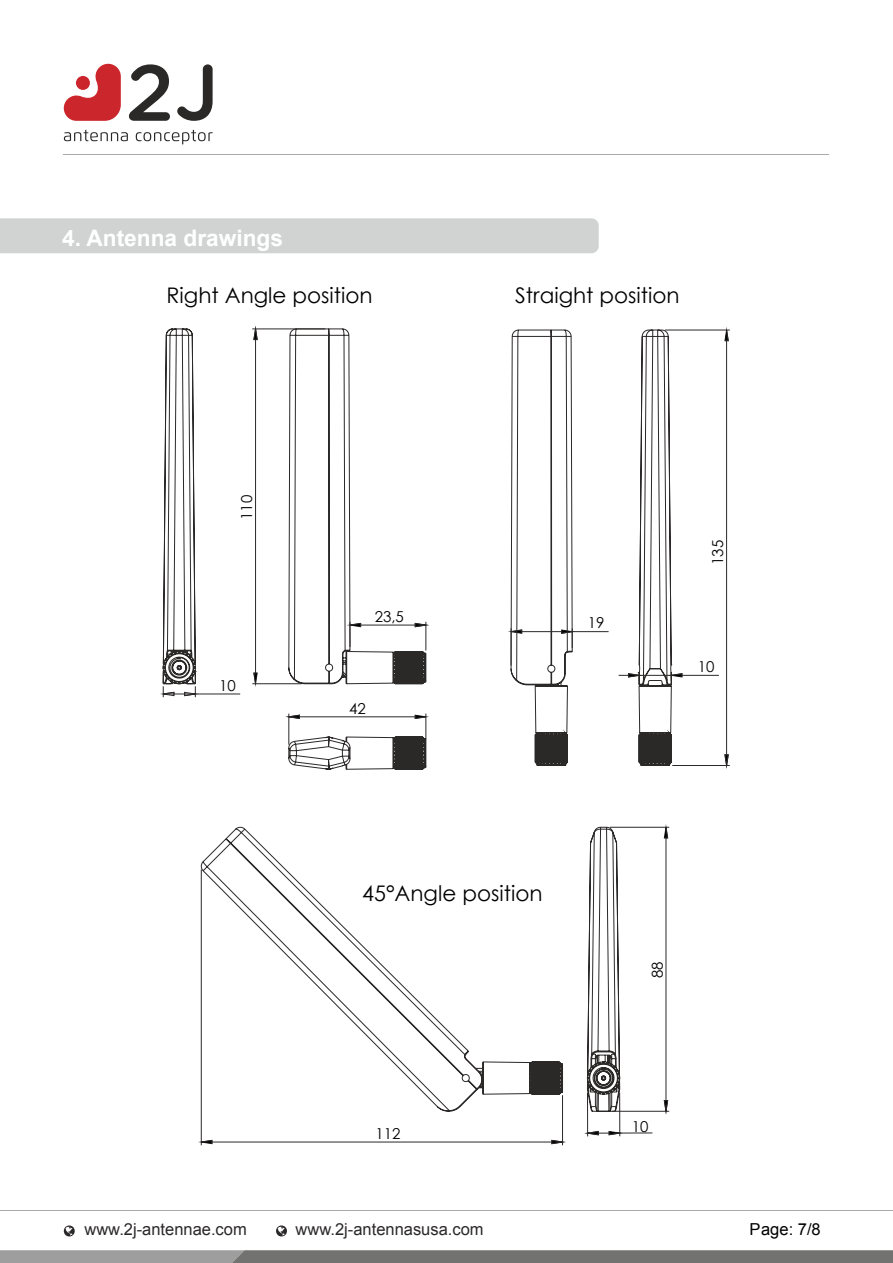
<style>
.page{position:relative;width:893px;height:1263px;background:#fff}
.page>*{position:absolute;margin:0;border:0;box-sizing:border-box;transform-origin:0 0}
.t1{font:700 22.65px "Arial";color:#fff}
.t2{font:21.45px "Century Gothic";color:#000}
.t3{font:16.5px "Arial";color:#2b2828}
.t4{font:16.5px "Arial";color:#000}
.t5{font:15px "Century Gothic";color:#000}
</style>
<div class="page">
<svg style="left:0;top:1250px;width:893px;height:13px;background:#80807e"></svg>
<hr style="left:0;top:1210px;width:893px;height:1px;background:#a8a8a8">
<svg style="left:63px;top:1225px;width:12px;height:11px"></svg>
<svg style="left:276px;top:1225px;width:11px;height:11px"></svg>
<svg style="left:64px;top:130px;width:64px;height:11px"></svg>
<svg style="left:136px;top:130px;width:77px;height:14px"></svg>
<svg style="left:129px;top:64px;width:41px;height:57px"></svg>
<svg style="left:177px;top:64px;width:36px;height:57px"></svg>
<svg style="left:64px;top:64px;width:57px;height:57px"></svg>
<div style="left:76px;top:76px;width:14px;height:14px;background:#cc262d;border-radius:50%"></div>
<hr style="left:64px;top:154px;width:765px;height:1px;background:#a8a8a8">
<div style="left:0;top:218px;width:599px;height:35px;background:#d1d3d3"></div>
<hr style="left:195px;top:694px;width:45px;height:1px;background:#2b2828">
<hr style="left:201px;top:869px;width:1px;height:276px;background:#2b2828">
<hr style="left:562px;top:1095px;width:1px;height:50px;background:#2b2828">
<hr style="left:619px;top:1092px;width:1px;height:44px;background:#2b2828">
<hr style="left:587px;top:1092px;width:1px;height:44px;background:#2b2828">
<hr style="left:620px;top:1133px;width:32px;height:1px;background:#2b2828">
<hr style="left:252px;top:683px;width:50px;height:1px;background:#2b2828">
<hr style="left:252px;top:329px;width:73px;height:1px;background:#2b2828">
<hr style="left:610px;top:827px;width:59px;height:1px;background:#2b2828">
<hr style="left:612px;top:1111px;width:57px;height:1px;background:#2b2828">
<svg style="left:201px;top:1140px;width:361px;height:4px"></svg>
<svg style="left:587px;top:1131px;width:33px;height:4px"></svg>
<svg style="left:254px;top:329px;width:4px;height:355px"></svg>
<svg style="left:664px;top:827px;width:4px;height:284px"></svg>
<svg style="left:163px;top:329px;width:34px;height:368px"></svg>
<svg style="left:288px;top:328px;width:138px;height:356px"></svg>
<svg style="left:288px;top:713px;width:139px;height:57px"></svg>
<svg style="left:201px;top:827px;width:362px;height:285px"></svg>
<svg style="left:587px;top:827px;width:33px;height:285px"></svg>
<hr style="left:671px;top:675px;width:48px;height:1px;background:#2b2828">
<hr style="left:665px;top:330px;width:65px;height:1px;background:#2b2828">
<hr style="left:672px;top:765px;width:58px;height:1px;background:#2b2828">
<svg style="left:725px;top:330px;width:4px;height:435px"></svg>
<svg style="left:511px;top:330px;width:171px;height:436px"></svg>
<p class="t1" style="left:62px;top:222px;width:222px">4. Antenna drawings</p>
<p class="t2" style="left:167px;top:280px;width:208px">Right Angle position</p>
<p class="t2" style="left:515px;top:280px;width:166px">Straight position</p>
<p class="t5" style="left:236px;top:520px;width:27px;rotate:-90deg">110</p>
<p class="t5" style="left:219px;top:675px;width:18px">10</p>
<p class="t5" style="left:375px;top:606px;width:31px">23,5</p>
<p class="t5" style="left:349px;top:698px;width:18px">42</p>
<p class="t5" style="left:588px;top:612px;width:18px">19</p>
<p class="t5" style="left:707px;top:565px;width:27px;rotate:-90deg">135</p>
<p class="t5" style="left:698px;top:656px;width:18px">10</p>
<p class="t2" style="left:362px;top:878px;width:182px">45°Angle position</p>
<p class="t5" style="left:375px;top:1123px;width:27px">112</p>
<p class="t5" style="left:647px;top:978px;width:18px;rotate:-90deg">88</p>
<p class="t5" style="left:632px;top:1116px;width:18px">10</p>
<p class="t3" style="left:84px;top:1218px;width:164px">www.2j-antennae.com</p>
<p class="t3" style="left:296px;top:1218px;width:189px">www.2j-antennasusa.com</p>
<p class="t4" style="left:749px;top:1218px;width:73px">Page: 7/8</p>
</div>
